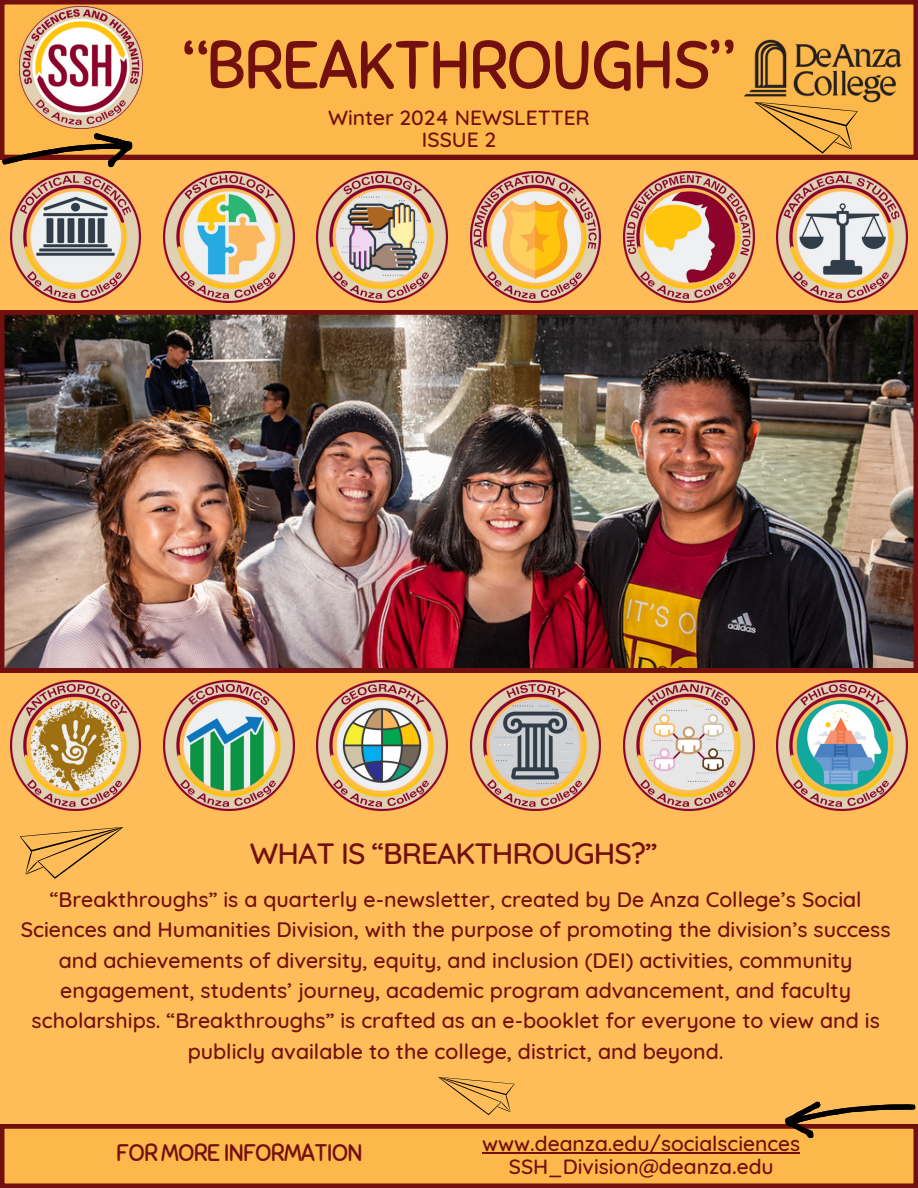
<style>
.page{position:relative;width:918px;height:1188px;background:#ffbd59}
.page>*{position:absolute;margin:0;border:0;box-sizing:border-box;transform-origin:0 0}
.t1{font:67.2px "Sniglet";letter-spacing:-.02em;color:#721010}
.t2{font:500 30px "Quicksand";letter-spacing:-.035em;color:#721010}
.t3{font:24px "Sniglet";letter-spacing:-.035em;color:#721010}
.t4{font:500 21.3px/30.3px "Quicksand";color:#721010;text-align:center}
.t5{font:500 21px "Quicksand";color:#721010}
</style>
<div class="page">
<img style="left:0;top:310px;width:918px;height:362px">
<svg style="left:0;top:0;width:918px;height:159px"></svg>
<svg style="left:0;top:1124px;width:918px;height:64px"></svg>
<svg style="left:0;top:129px;width:135px;height:43px"></svg>
<svg style="left:783px;top:1101px;width:135px;height:40px"></svg>
<svg style="left:755px;top:107px;width:103px;height:47px"></svg>
<svg style="left:438px;top:1077px;width:77px;height:38px"></svg>
<img style="left:10px;top:172px;width:131px;height:130px">
<svg style="left:20px;top:827px;width:103px;height:52px"></svg>
<img style="left:20px;top:6px;width:122px;height:123px">
<img style="left:739px;top:34px;width:168px;height:73px">
<img style="left:10px;top:680px;width:131px;height:131px">
<img style="left:317px;top:680px;width:130px;height:131px">
<img style="left:317px;top:172px;width:130px;height:130px">
<img style="left:624px;top:680px;width:130px;height:131px">
<img style="left:624px;top:172px;width:130px;height:130px">
<img style="left:164px;top:680px;width:130px;height:131px">
<img style="left:164px;top:172px;width:130px;height:130px">
<img style="left:470px;top:680px;width:131px;height:131px">
<img style="left:470px;top:172px;width:131px;height:130px">
<img style="left:777px;top:680px;width:130px;height:131px">
<img style="left:777px;top:172px;width:130px;height:130px">
<hr style="left:482px;top:1152px;width:318px;height:1px;background:#721010">
<p class="t1" style="left:184px;top:24px;width:552px">“BREAKTHROUGHS”</p>
<h2 class="t5" style="left:328px;top:104px;width:263px">Winter 2024 NEWSLETTER</h2>
<p class="t5" style="left:422px;top:126px;width:76px">ISSUE 2</p>
<p class="t2" style="left:250px;top:834px;width:409px">WHAT IS “BREAKTHROUGHS?”</p>
<p class="t4" style="left:21px;top:884px;width:871px">“Breakthroughs” is a quarterly e-newsletter, created by De Anza College’s Social Sciences and Humanities Division, with the purpose of promoting the division’s success and achievements of diversity, equity, and inclusion (DEI) activities, community engagement, students’ journey, academic program advancement, and faculty scholarships. “Breakthroughs” is crafted as an e-booklet for everyone to view and is publicly available to the college, district, and beyond.</p>
<p class="t3" style="left:116px;top:1138px;width:248px">FOR MORE INFORMATION</p>
<p class="t5" style="left:482px;top:1130px;width:319px">www.deanza.edu/socialsciences</p>
<p class="t5" style="left:509px;top:1153px;width:266px">SSH_Division@deanza.edu</p>
</div>
